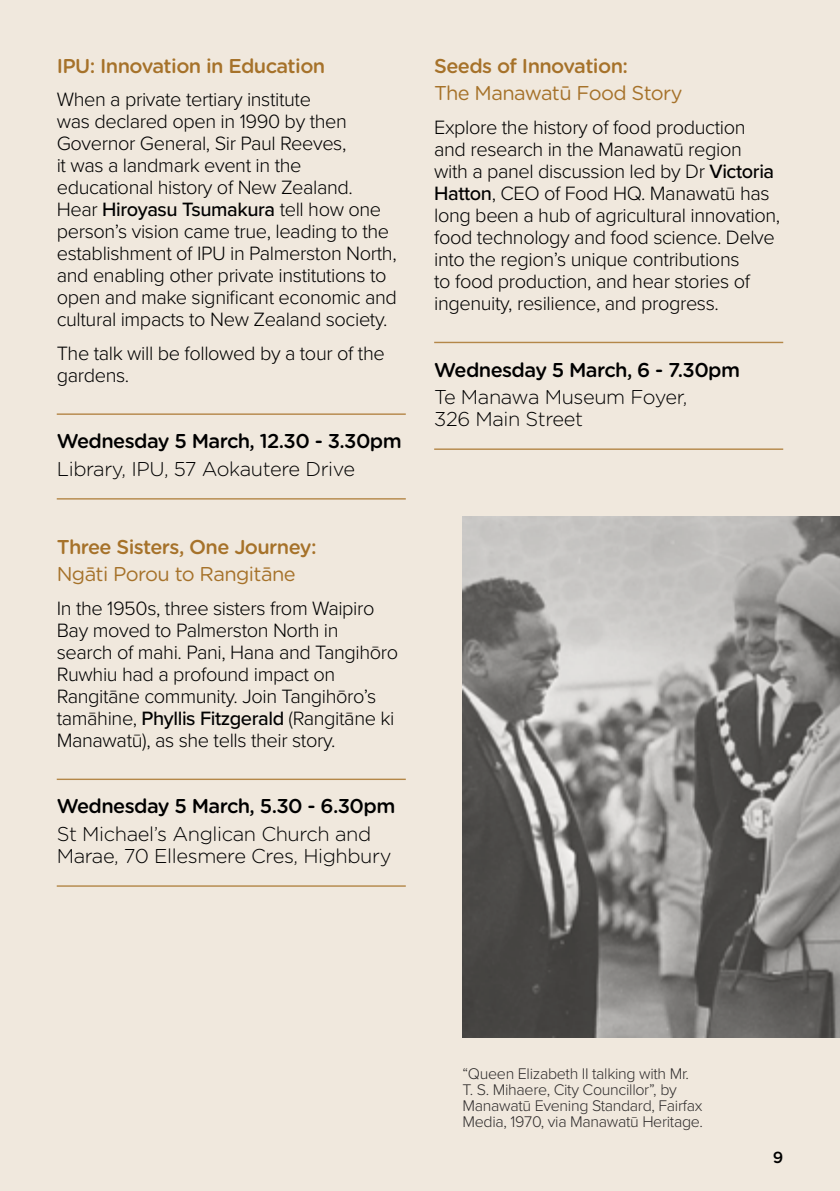
<style>
.page{position:relative;width:840px;height:1191px;background:#fff}
.page>*{position:absolute;margin:0;border:0;box-sizing:border-box;transform-origin:0 0}
.t1{font:300 20px/22px "Proxima Nova";letter-spacing:-.02em;color:#000}
.t2{font:300 20px/22px "Gotham Rounded";letter-spacing:-.02em;color:#000}
.t3{font:500 20px "Gotham Rounded";letter-spacing:-.03em;color:#000}
.t4{font:500 20px "Gotham Rounded";letter-spacing:-.03em;color:#a6722a}
.t5{font:20px "Gotham Rounded";letter-spacing:-.03em;color:#a6722a}
.t6{font:300 16px/16px "Proxima Nova";letter-spacing:-.02em;color:#302d2d}
.t7{font:500 16px "Gotham Rounded";color:#000}
.s1{font-weight:500}
</style>
<div class="page">
<div style="left:0;top:0;width:839px;height:1191px;background:#f0e8dd"></div>
<hr style="left:57px;top:413px;width:348px;height:2px;background:#b48748">
<hr style="left:57px;top:498px;width:348px;height:1px;background:#b48748">
<hr style="left:57px;top:778px;width:348px;height:2px;background:#b48748">
<hr style="left:57px;top:885px;width:348px;height:1px;background:#b48748">
<hr style="left:434px;top:342px;width:348px;height:1px;background:#b48748">
<hr style="left:434px;top:448px;width:348px;height:2px;background:#b48748">
<img style="left:462px;top:516px;width:377px;height:521px">
<p class="t4" style="left:57px;top:51px;width:270px">IPU: Innovation in Education</p>
<p class="t1" style="left:57px;top:87px;width:341px">When a private tertiary institute<br>was declared open in 1990 by then Governor General, Sir Paul Reeves,<br>it was a landmark event in the educational history of New Zealand.<br>Hear <span class="s1">Hiroyasu Tsumakura</span> tell how one person’s vision came true, leading to the establishment of IPU in Palmerston North, and enabling other private institutions to open and make significant economic and cultural impacts to New Zealand society.</p>
<p class="t1" style="left:57px;top:341px;width:329px">The talk will be followed by a tour of the gardens.</p>
<p class="t3" style="left:57px;top:427px;width:346px">Wednesday 5 March, 12.30 - 3.30pm</p>
<p class="t2" style="left:57px;top:457px;width:300px">Library, IPU, 57 Aokautere Drive</p>
<p class="t4" style="left:57px;top:532px;width:261px">Three Sisters, One Journey:</p>
<p class="t5" style="left:57px;top:560px;width:240px">Ngāti Porou to Rangitāne</p>
<p class="t1" style="left:57px;top:596px;width:343px">In the 1950s, three sisters from Waipiro Bay moved to Palmerston North in search of mahi. Pani, Hana and Tangihōro Ruwhiu had a profound impact on Rangitāne community. Join Tangihōro’s tamāhine, <span class="s1">Phyllis Fitzgerald</span> (Rangitāne ki Manawatū), as she tells their story.</p>
<p class="t3" style="left:57px;top:792px;width:340px">Wednesday 5 March, 5.30 - 6.30pm</p>
<p class="t2" style="left:57px;top:822px;width:336px">St Michael’s Anglican Church and<br>Marae, 70 Ellesmere Cres, Highbury</p>
<p class="t4" style="left:434px;top:51px;width:195px">Seeds of Innovation:</p>
<p class="t5" style="left:434px;top:80px;width:249px">The Manawatū Food Story</p>
<p class="t1" style="left:434px;top:115px;width:347px">Explore the history of food production and research in the Manawatū region with a panel discussion led by Dr <span class="s1">Victoria Hatton</span>, CEO of Food HQ. Manawatū has long been a hub of agricultural innovation, food technology and food science. Delve into the region’s unique contributions<br>to food production, and hear stories of ingenuity, resilience, and progress.</p>
<p class="t3" style="left:434px;top:355px;width:307px">Wednesday 5 March, 6 - 7.30pm</p>
<p class="t2" style="left:434px;top:385px;width:254px">Te Manawa Museum Foyer,<br>326 Main Street</p>
<p class="t6" style="left:462px;top:1064px;width:242px">“Queen Elizabeth II talking with Mr.<br>T. S. Mihaere, City Councillor”, by Manawatū Evening Standard, Fairfax Media, 1970, via Manawatū Heritage.</p>
<p class="t7" style="left:772px;top:1145px;width:12px">9</p>
</div>
